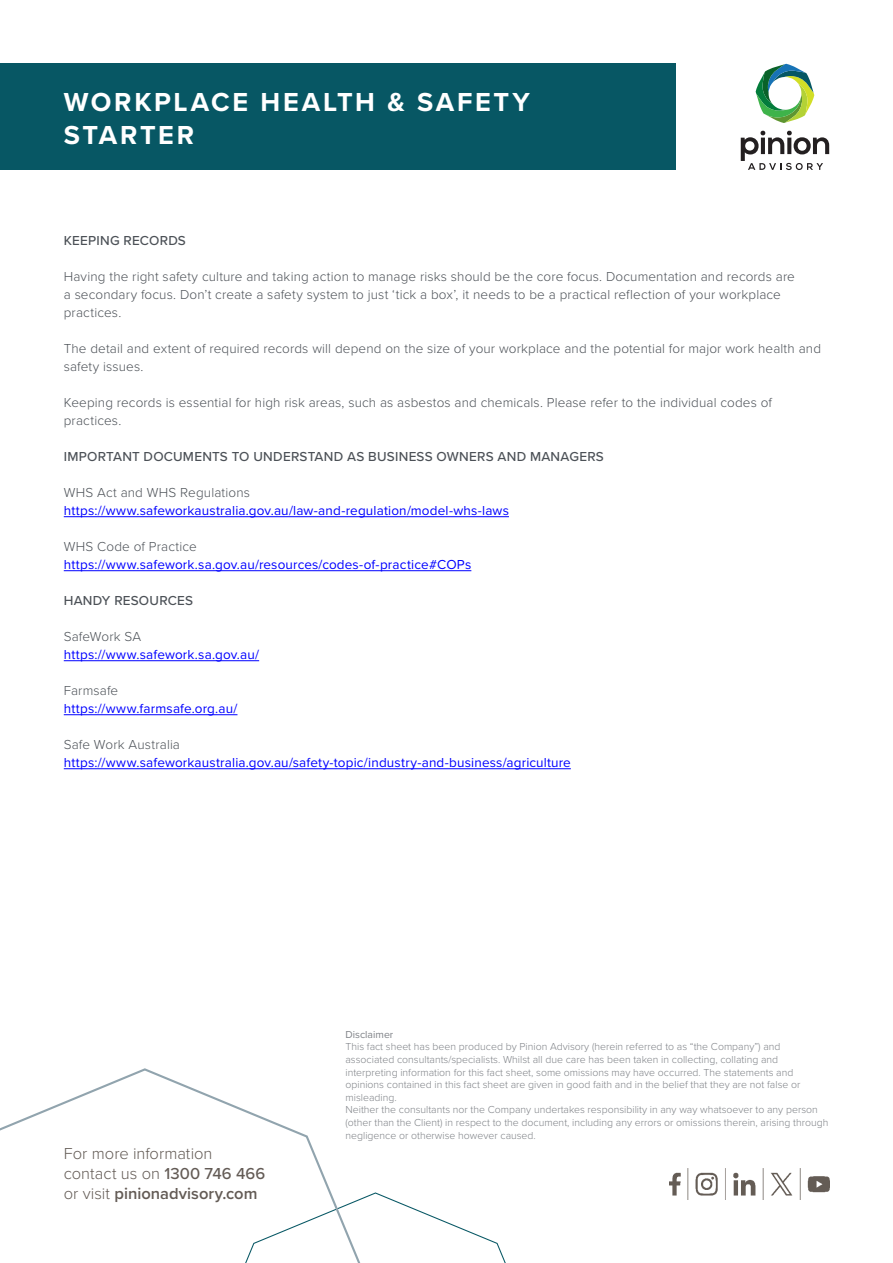
<style>
.page{position:relative;width:893px;height:1263px;background:#fff}
.page>*{position:absolute;margin:0;border:0;box-sizing:border-box;transform-origin:0 0}
.t1{font:700 27px/32.4px "Proxima Nova";letter-spacing:.1em;color:#fff}
.t2{font:300 16.5px/19.8px "Proxima Nova";color:#635b55}
.PA_Body{font:300 13.5px/18px "Proxima Nova";letter-spacing:.01em;color:#4c5157}
.PA_Body-2{font:13.5px/18px "Proxima Nova";letter-spacing:.01em;color:#00f}
.PA_Body_Heading{font:500 13.5px "Proxima Nova";letter-spacing:.02em;color:#4c5157}
.Disclaimer{font:300 10.5px/12.6px "Proxima Nova";color:#7f8287}
.Disclaimer-2{font:10.5px "Proxima Nova";color:#7f8287}
.s1{font-weight:300;color:#4c5157}
.s2{font-weight:500}
.s3{font-weight:600}
</style>
<div class="page">
<div style="left:0;top:64px;width:676px;height:106px;background:#075764"></div>
<img style="left:670px;top:1168px;width:159px;height:31px">
<svg style="left:756px;top:64px;width:58px;height:59px"></svg>
<svg style="left:741px;top:130px;width:88px;height:40px"></svg>
<svg style="left:376px;top:1192px;width:130px;height:71px"></svg>
<svg style="left:0;top:1068px;width:376px;height:195px"></svg>
<hr style="left:64px;top:516px;width:445px;height:1px;background:#00f">
<hr style="left:64px;top:570px;width:407px;height:1px;background:#00f">
<hr style="left:64px;top:660px;width:195px;height:1px;background:#00f">
<hr style="left:64px;top:714px;width:173px;height:1px;background:#00f">
<hr style="left:64px;top:768px;width:507px;height:1px;background:#00f">
<h1 class="t1" style="left:64px;top:86px;width:468px">WORKPLACE HEALTH &amp; SAFETY<br>STARTER</h1>
<p class="PA_Body_Heading" style="left:64px;top:230px;width:124px">KEEPING RECORDS</p>
<p class="PA_Body" style="left:64px;top:266px;width:733px">Having the right safety culture and taking action to manage risks should be the core focus. Documentation and records are a secondary focus. Don’t create a safety system to just ‘tick a box’, it needs to be a practical reflection of your workplace practices.</p>
<p class="PA_Body" style="left:64px;top:338px;width:759px">The detail and extent of required records will depend on the size of your workplace and the potential for major work health and safety issues.</p>
<p class="PA_Body" style="left:64px;top:392px;width:710px">Keeping records is essential for high risk areas, such as asbestos and chemicals. Please refer to the individual codes of practices.</p>
<p class="PA_Body_Heading" style="left:64px;top:446px;width:542px">IMPORTANT DOCUMENTS TO UNDERSTAND AS BUSINESS OWNERS AND MANAGERS</p>
<p class="PA_Body-2" style="left:64px;top:482px;width:447px"><span class="s1">WHS Act and WHS Regulations </span>https://www.safeworkaustralia.gov.au/law-and-regulation/model-whs-laws</p>
<p class="PA_Body-2" style="left:64px;top:536px;width:409px"><span class="s1">WHS Code of Practice </span>https://www.safework.sa.gov.au/resources/codes-of-practice#COPs</p>
<p class="PA_Body_Heading" style="left:64px;top:590px;width:131px">HANDY RESOURCES</p>
<p class="PA_Body-2" style="left:64px;top:626px;width:197px"><span class="s1">SafeWork SA </span>https://www.safework.sa.gov.au/</p>
<p class="PA_Body-2" style="left:64px;top:680px;width:175px"><span class="s1">Farmsafe </span>https://www.farmsafe.org.au/</p>
<p class="PA_Body-2" style="left:64px;top:734px;width:509px"><span class="s1">Safe Work Australia </span>https://www.safeworkaustralia.gov.au/safety-topic/industry-and-business/agriculture</p>
<h2 class="t2" style="left:64px;top:1143px;width:203px">For more information contact us on <span class="s2">1300 746 466 </span>or visit <span class="s3">pinionadvisory.com</span></h2>
<p class="Disclaimer-2" style="left:345px;top:1026px;width:49px">Disclaimer</p>
<p class="Disclaimer" style="left:345px;top:1040px;width:456px">This fact sheet has been produced by Pinion Advisory (herein referred to as “the Company”) and associated consultants/specialists. Whilst all due care has been taken in collecting, collating and interpreting information for this fact sheet, some omissions may have occurred. The statements and opinions contained in this fact sheet are given in good faith and in the belief that they are not false or misleading.</p>
<p class="Disclaimer" style="left:345px;top:1103px;width:484px">Neither the consultants nor the Company undertakes responsibility in any way whatsoever to any person (other than the Client) in respect to the document, including any errors or omissions therein, arising through negligence or otherwise however caused.</p>
</div>
